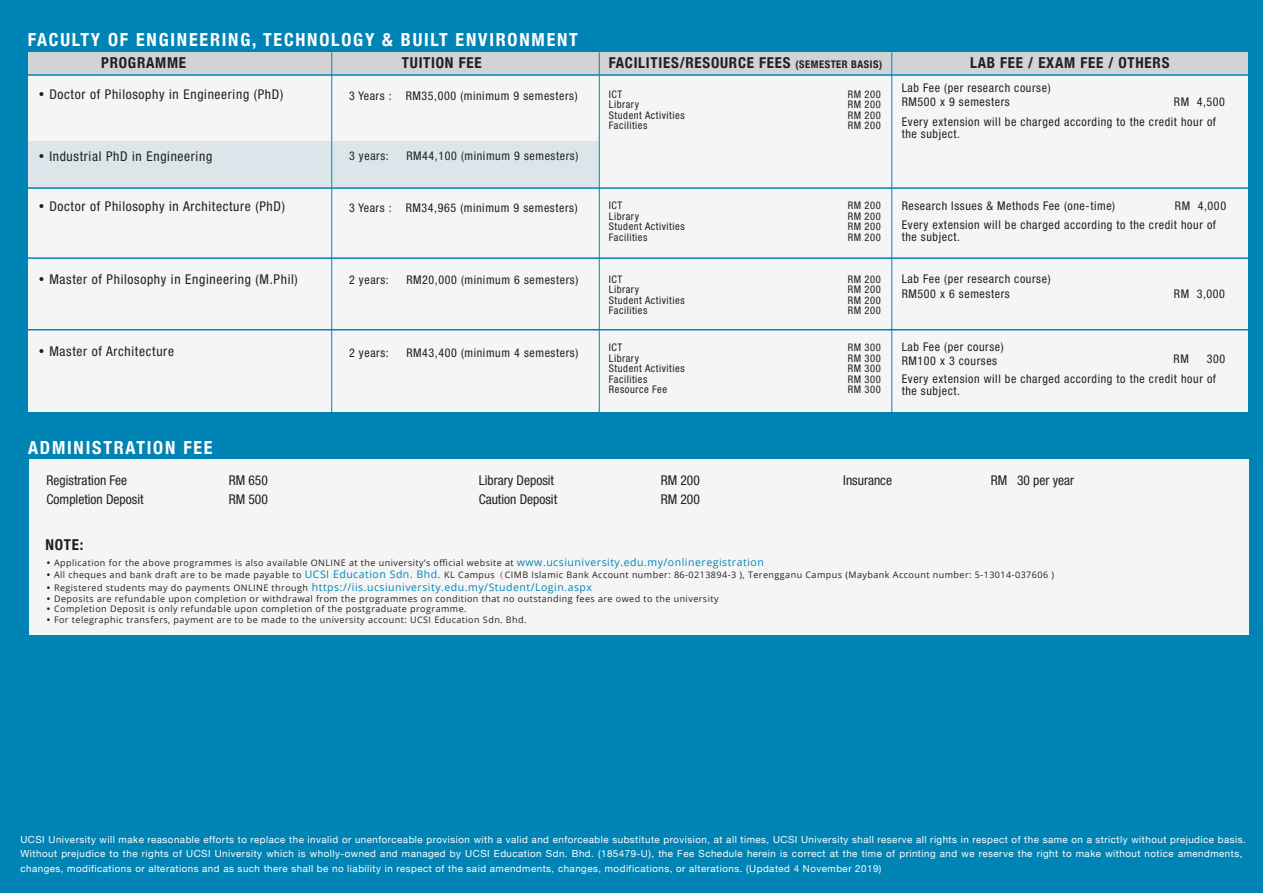
<style>
.page{position:relative;width:1263px;height:893px;background:#0084b6}
.page>*{position:absolute;margin:0;border:0;box-sizing:border-box;transform-origin:0 0}
.t1{font:700 condensed 18px "Helvetica Neue";letter-spacing:.1em;color:#fff}
.t2{font:700 condensed 15px "Helvetica Neue";letter-spacing:.05em;color:#231f20}
.t3{font:condensed 13.5px "Helvetica Neue LT Std";letter-spacing:.05em;color:#231f20}
.t4{font:condensed 13.5px "Helvetica Neue LT Std";color:#231f20}
.t5{font:condensed 12px/13.5px "Helvetica Neue LT Std";letter-spacing:.05em;color:#231f20}
.t6{font:condensed 10.5px/10.5px "Helvetica Neue LT Std";letter-spacing:.05em;color:#231f20}
.t7{font:10.5px "Open Sans";letter-spacing:.05em;color:#0084b6}
.t8{font:9.75px/13.5px "Helvetica Neue";letter-spacing:.05em;color:#fff}
.t9{font:9px "Open Sans";letter-spacing:.05em;color:#231f20}
.s1{font-size:10.5px}
.s2{font-size:10.5px;color:#0084b6}
.s3{font-family:"Adobe Song Std";font-weight:300}
.s4{color:#231f20}
.s5{font-size:9px;color:#231f20}
</style>
<div class="page">
<div style="left:29px;top:459px;width:1219px;height:176px;background:#f5f5f5"></div>
<div style="left:28px;top:52px;width:1220px;height:359px;background:#f5f5f5"></div>
<div style="left:28px;top:141px;width:572px;height:47px;background:#dce6ea"></div>
<div style="left:28px;top:52px;width:1220px;height:23px;background:#d1d3d4"></div>
<hr style="left:331px;top:52px;width:1px;height:374px;background:#0084b6">
<hr style="left:599px;top:52px;width:1px;height:374px;background:#0084b6">
<hr style="left:891px;top:52px;width:1px;height:374px;background:#0084b6">
<hr style="left:27px;top:74px;width:1227px;height:2px;background:#0084b6">
<hr style="left:27px;top:257px;width:1227px;height:2px;background:#0084b6">
<hr style="left:27px;top:329px;width:1227px;height:1px;background:#0084b6">
<hr style="left:27px;top:187px;width:1226px;height:2px;background:#0084b6">
<h1 class="t1" style="left:28px;top:25px;width:551px">FACULTY OF ENGINEERING, TECHNOLOGY &amp; BUILT ENVIRONMENT</h1>
<h2 class="t2" style="left:101px;top:50px;width:86px">PROGRAMME</h2>
<h2 class="t2" style="left:402px;top:50px;width:81px">TUITION FEE</h2>
<h2 class="t2" style="left:609px;top:50px;width:275px">FACILITIES/RESOURCE FEES <span class="s1">(SEMESTER BASIS)</span></h2>
<h2 class="t2" style="left:970px;top:50px;width:201px">LAB FEE / EXAM FEE / OTHERS</h2>
<h3 class="t3" style="left:39px;top:87px;width:246px">• Doctor of Philosophy in Engineering (PhD)</h3>
<h3 class="t5" style="left:349px;top:89px;width:230px">3 Years : RM35,000 (minimum 9 semesters)</h3>
<h3 class="t3" style="left:39px;top:148px;width:175px">• Industrial PhD in Engineering</h3>
<h3 class="t5" style="left:349px;top:149px;width:41px">3 years:</h3>
<h3 class="t5" style="left:406px;top:149px;width:173px">RM44,100 (minimum 9 semesters)</h3>
<p class="t6" style="left:609px;top:89px;width:77px">ICT<br>Library<br>Student Activities<br>Facilities</p>
<p class="t6" style="left:848px;top:89px;width:35px;text-align:justify">RM 200<br>RM 200<br>RM 200<br>RM 200</p>
<h3 class="t5" style="left:902px;top:81px;width:150px">Lab Fee (per research course)<br>RM500 x 9 semesters</h3>
<h3 class="t5" style="left:902px;top:91px;width:325px;line-height:20.2px;text-indent:272px">RM 4,500<br>Every extension will be charged according to the credit hour of</h3>
<h3 class="t5" style="left:902px;top:127px;width:60px">the subject.</h3>
<h3 class="t3" style="left:39px;top:198px;width:248px">• Doctor of Philosophy in Architecture (PhD)</h3>
<h3 class="t5" style="left:349px;top:201px;width:230px">3 Years : RM34,965 (minimum 9 semesters)</h3>
<p class="t6" style="left:609px;top:200px;width:77px">ICT<br>Library<br>Student Activities<br>Facilities</p>
<p class="t6" style="left:848px;top:200px;width:35px;text-align:justify">RM 200<br>RM 200<br>RM 200<br>RM 200</p>
<p class="t6" style="left:609px;top:274px;width:77px">ICT<br>Library<br>Student Activities<br>Facilities</p>
<p class="t6" style="left:848px;top:274px;width:35px;text-align:justify">RM 200<br>RM 200<br>RM 200<br>RM 200</p>
<p class="t6" style="left:609px;top:342px;width:77px">ICT<br>Library<br>Student Activities<br>Facilities<br>Resource Fee</p>
<p class="t6" style="left:848px;top:342px;width:35px;text-align:justify">RM 300<br>RM 300<br>RM 300<br>RM 300<br>RM 300</p>
<h3 class="t5" style="left:902px;top:340px;width:103px">Lab Fee (per course)<br>RM100 x 3 courses</h3>
<h3 class="t5" style="left:902px;top:196px;width:326px;line-height:19.5px;text-indent:273px">RM 4,000<br>Every extension will be charged according to the credit hour of</h3>
<h3 class="t5" style="left:902px;top:230px;width:60px">the subject.</h3>
<h3 class="t5" style="left:902px;top:271px;width:150px;line-height:15px">Lab Fee (per research course)<br>RM500 x 6 semesters</h3>
<h3 class="t5" style="left:902px;top:199px;width:215px">Research Issues &amp; Methods Fee (one-time)</h3>
<h3 class="t3" style="left:39px;top:272px;width:261px">• Master of Philosophy in Engineering (M.Phil)</h3>
<h3 class="t5" style="left:349px;top:273px;width:41px">2 years:</h3>
<h3 class="t5" style="left:406px;top:273px;width:173px">RM20,000 (minimum 6 semesters)</h3>
<h3 class="t5" style="left:1174px;top:287px;width:53px">RM 3,000</h3>
<h3 class="t3" style="left:39px;top:343px;width:137px">• Master of Architecture</h3>
<h3 class="t5" style="left:349px;top:346px;width:41px">2 years:</h3>
<h3 class="t5" style="left:406px;top:346px;width:173px">RM43,400 (minimum 4 semesters)</h3>
<h3 class="t5" style="left:1173px;top:352px;width:17px">RM</h3>
<h3 class="t5" style="left:902px;top:349px;width:325px;line-height:20.2px;text-indent:305px">300<br>Every extension will be charged according to the credit hour of</h3>
<h3 class="t5" style="left:902px;top:384px;width:60px">the subject.</h3>
<h1 class="t1" style="left:28px;top:433px;width:186px">ADMINISTRATION FEE</h1>
<h3 class="t4" style="left:47px;top:473px;width:82px">Registration Fee</h3>
<h3 class="t3" style="left:229px;top:473px;width:41px">RM 650</h3>
<h3 class="t4" style="left:47px;top:492px;width:98px">Completion Deposit</h3>
<h3 class="t3" style="left:229px;top:492px;width:41px">RM 500</h3>
<h3 class="t4" style="left:479px;top:473px;width:77px">Library Deposit</h3>
<h3 class="t3" style="left:661px;top:473px;width:41px">RM 200</h3>
<h3 class="t4" style="left:479px;top:492px;width:80px">Caution Deposit</h3>
<h3 class="t3" style="left:661px;top:492px;width:41px">RM 200</h3>
<h3 class="t4" style="left:843px;top:473px;width:50px">Insurance</h3>
<h3 class="t4" style="left:991px;top:473px;width:85px">RM 30 per year</h3>
<h2 class="t2" style="left:45px;top:533px;width:39px">NOTE:</h2>
<p class="t9" style="left:47px;top:556px;width:719px">• Application for the above programmes is also available ONLINE at the university’s official website at <span class="s2">www.ucsiuniversity.edu.my/onlineregistration</span></p>
<p class="t9" style="left:47px;top:569px;width:1009px">• All cheques and bank draft are to be made payable to <span class="s2">UCSI Education Sdn. Bhd.</span> KL Campus<span class="s3">（</span>CIMB Islamic Bank Account number: 86-0213894-3 ), Terengganu Campus (Maybank Account number: 5-13014-037606 )</p>
<p class="t7" style="left:47px;top:580px;width:547px"><span class="s4">•</span> <span class="s5">Registered students may do payments ONLINE through</span> https://iis.ucsiuniversity.edu.my/Student/Login.aspx</p>
<p class="t9" style="left:47px;top:592px;width:673px">• Deposits are refundable upon completion or withdrawal from the programmes on condition that no outstanding fees are owed to the university</p>
<p class="t9" style="left:47px;top:603px;width:422px">• Completion Deposit is only refundable upon completion of the postgraduate programme.</p>
<p class="t9" style="left:47px;top:614px;width:481px">• For telegraphic transfers, payment are to be made to the university account: UCSI Education Sdn. Bhd.</p>
<p class="t8" style="left:20px;top:833px;width:1227px">UCSI University will make reasonable efforts to replace the invalid or unenforceable provision with a valid and enforceable substitute provision, at all times, UCSI University shall reserve all rights in respect of the same on a strictly without prejudice basis.<br>Without prejudice to the rights of UCSI University which is wholly-owned and managed by UCSI Education Sdn. Bhd. (185479-U), the Fee Schedule herein is correct at the time of printing and we reserve the right to make without notice amendments,</p>
<p class="t8" style="left:20px;top:863px;width:862px">changes, modifications or alterations and as such there shall be no liability in respect of the said amendments, changes, modifications, or alterations. (Updated 4 November 2019)</p>
</div>
